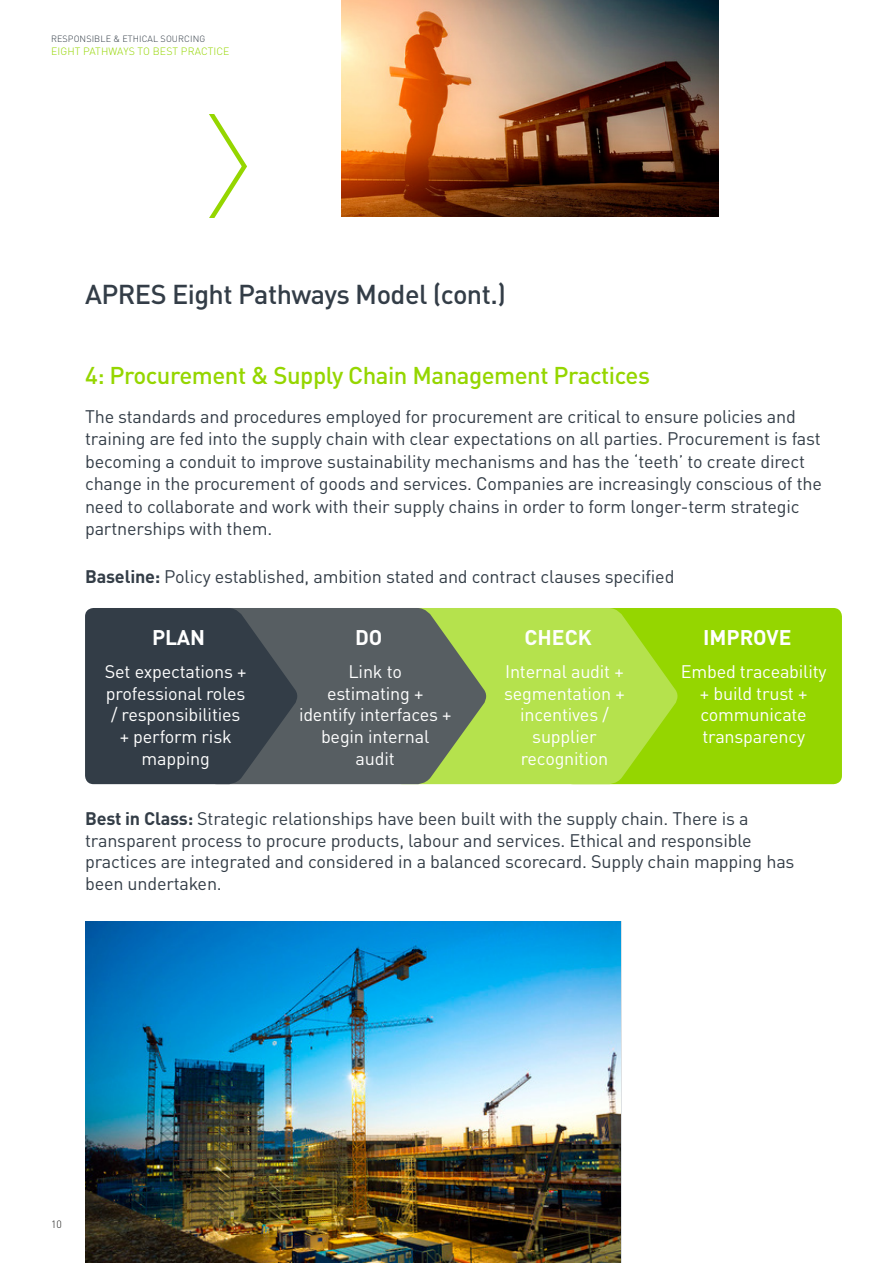
<style>
.page{position:relative;width:893px;height:1263px;background:#fff}
.page>*{position:absolute;margin:0;border:0;box-sizing:border-box;transform-origin:0 0}
.t1{font:500 27px "DINOT";letter-spacing:-.02em;color:#333d47}
.t2{font:500 24px "DINOT";letter-spacing:-.02em;color:#95d600}
.t3{font:700 21px "DINOT";color:#fff}
.t4{font:18px/22.5px "DINOT";letter-spacing:-.01em;color:#333d47}
.t5{font:18px/21.6px "DINOT";letter-spacing:-.01em;color:#fff;text-align:center}
.t6{font:300 10.5px "DINOT";letter-spacing:.01em;color:#95d600}
.t7{font:300 10.5px "DINOT";color:#1d1d1b}
.t8{font:300 9px "DINOT";letter-spacing:.01em;color:#333d47}
.s1{font-weight:700}
</style>
<div class="page">
<div style="left:564px;top:608px;width:278px;height:176px;background:#95d600;border-radius:9px"></div>
<svg style="left:489px;top:608px;width:189px;height:176px;fill:#b5e24d"></svg>
<svg style="left:300px;top:608px;width:189px;height:176px;background:#66745e"></svg>
<svg style="left:85px;top:608px;width:215px;height:176px;background:#38424b"></svg>
<img style="left:86px;top:921px;width:535px;height:342px">
<img style="left:342px;top:0;width:376px;height:217px">
<svg style="left:209px;top:114px;width:38px;height:104px"></svg>
<p class="t8" style="left:51px;top:33px;width:156px">RESPONSIBLE &amp; ETHICAL SOURCING</p>
<p class="t6" style="left:51px;top:44px;width:180px">EIGHT PATHWAYS TO BEST PRACTICE</p>
<h1 class="t1" style="left:85px;top:277px;width:422px">APRES Eight Pathways Model (cont.)</h1>
<h2 class="t2" style="left:85px;top:360px;width:566px">4: Procurement &amp; Supply Chain Management Practices</h2>
<p class="t4" style="left:85px;top:404px;width:738px">The standards and procedures employed for procurement are critical to ensure policies and training are fed into the supply chain with clear expectations on all parties. Procurement is fast becoming a conduit to improve sustainability mechanisms and has the ‘teeth’ to create direct change in the procurement of goods and services. Companies are increasingly conscious of the need to collaborate and work with their supply chains in order to form longer-term strategic partnerships with them.</p>
<p class="t4" style="left:85px;top:565px;width:591px"><span class="s1">Baseline:</span> Policy established, ambition stated and contract clauses specified</p>
<p class="t3" style="left:152px;top:624px;width:54px">PLAN</p>
<p class="t3" style="left:355px;top:624px;width:29px">DO</p>
<p class="t3" style="left:525px;top:624px;width:69px">CHECK</p>
<p class="t3" style="left:703px;top:624px;width:90px">IMPROVE</p>
<p class="t5" style="left:105px;top:661px;width:143px">Set expectations + professional roles / responsibilities + perform risk mapping</p>
<p class="t5" style="left:299px;top:661px;width:154px">Link to<br>estimating + identify interfaces + begin internal<br>audit</p>
<p class="t5" style="left:504px;top:661px;width:122px">Internal audit + segmentation + incentives / supplier recognition</p>
<p class="t5" style="left:681px;top:661px;width:147px">Embed traceability + build trust + communicate transparency</p>
<p class="t4" style="left:85px;top:807px;width:711px;line-height:21.6px"><span class="s1">Best in Class:</span> Strategic relationships have been built with the supply chain. There is a transparent process to procure products, labour and services. Ethical and responsible practices are integrated and considered in a balanced scorecard. Supply chain mapping has been undertaken.</p>
<p class="t7" style="left:51px;top:1217px;width:12px">10</p>
</div>
